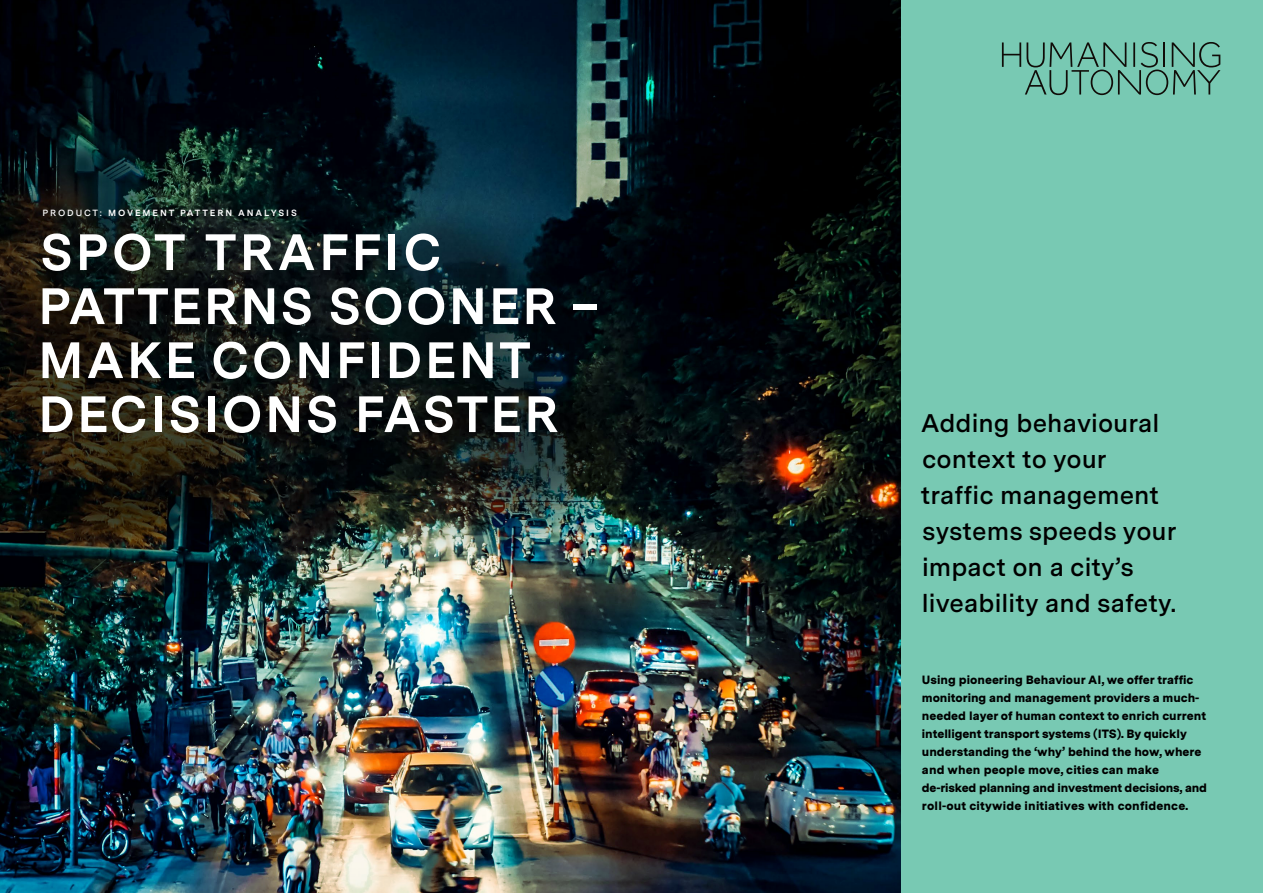
<style>
.page{position:relative;width:1263px;height:893px;background:#fff}
.page>*{position:absolute;margin:0;border:0;box-sizing:border-box;transform-origin:0 0}
.t1{font:700 51px/54px "Messina Sans";letter-spacing:.04em;color:#fff}
.t2{font:600 25.5px/36px "Messina Sans";letter-spacing:.005em;color:#000}
.t3{font:900 12px/18px "Messina Sans";color:#000}
.t4{font:700 9px "Messina Sans";letter-spacing:.21em;color:#fff}
.s1{font-weight:600}
</style>
<div class="page">
<div style="left:901px;top:0;width:362px;height:893px;background:#78c9b3"></div>
<img style="left:0;top:0;width:901px;height:893px">
<svg style="left:1002px;top:42px;width:218px;height:53px"></svg>
<hr style="left:1163px;top:42px;width:2px;height:25px;background:#100c08">
<p class="t4" style="left:43px;top:206px;width:256px"><span class="s1">PRODUCT:</span> MOVEMENT PATTERN ANALYSIS</p>
<h1 class="t1" style="left:38px;top:223px;width:562px">SPOT TRAFFIC<br>PATTERNS SOONER –<br>MAKE CONFIDENT<br>DECISIONS FASTER</h1>
<h2 class="t2" style="left:921px;top:405px;width:257px">Adding behavioural context to your traffic management systems speeds your impact on a city’s liveability and safety.</h2>
<p class="t3" style="left:922px;top:670px;width:287px">Using pioneering Behaviour AI, we offer traffic monitoring and management providers a much&shy;needed layer of human context to enrich current intelligent transport systems (ITS). By quickly understanding the ‘why’ behind the how, where and when people move, cities can make de-risked planning and investment decisions, and roll-out citywide initiatives with confidence.</p>
</div>
